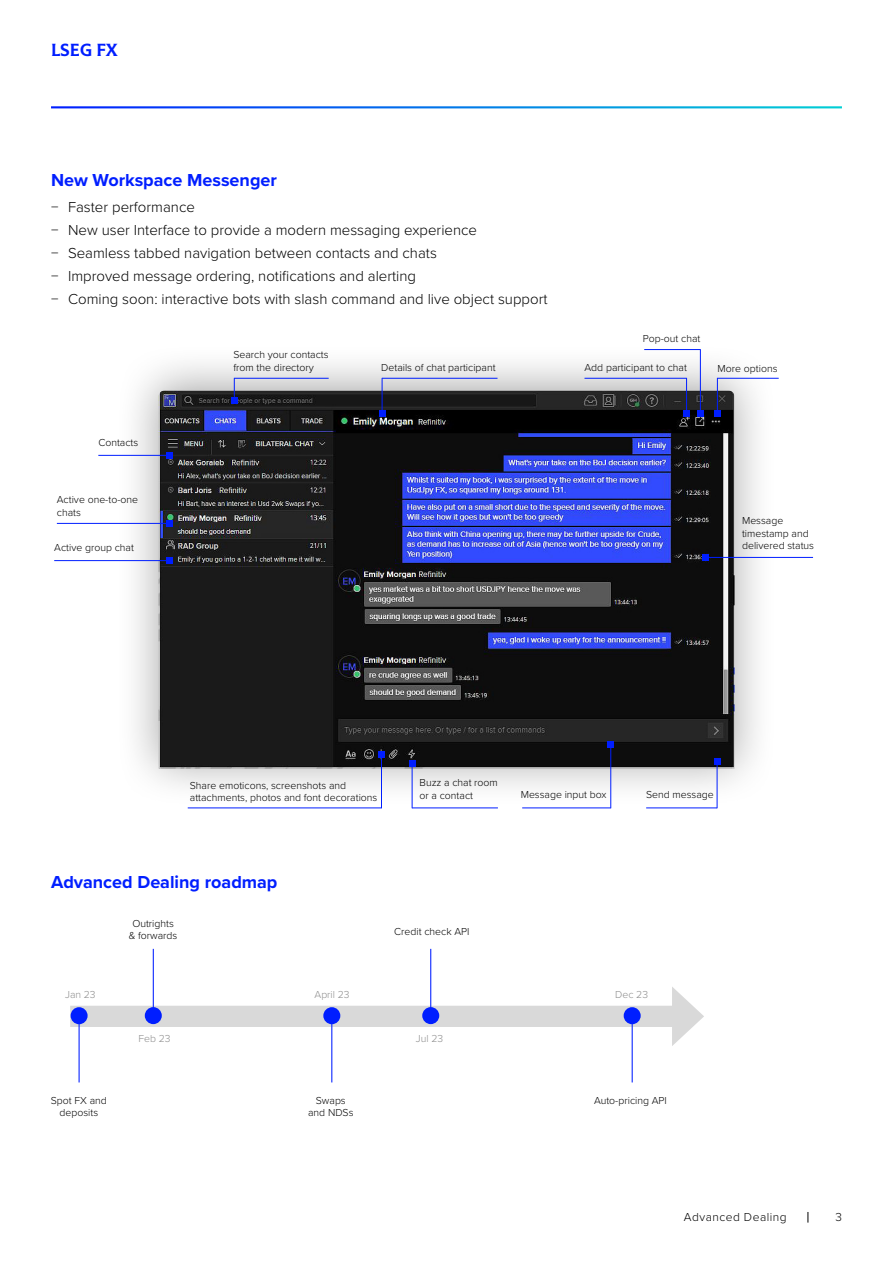
<style>
.page{position:relative;width:893px;height:1263px;background:#fff}
.page>*{position:absolute;margin:0;border:0;box-sizing:border-box;transform-origin:0 0}
.t1{font:700 18px "Proxima Nova";color:#001eff}
.t2{font:600 18px "LSEG Motto";letter-spacing:-.01em;color:#001eff}
.t3{font:300 15px/23.1px "Proxima Nova";color:#000}
.t4{font:300 12px "Proxima Nova";letter-spacing:.04em;color:#000}
.t5{font:300 10.5px/12.6px "Proxima Nova";color:#000}
.t6{font:300 10.5px "Proxima Nova";color:#8c8c8c}
</style>
<div class="page">
<div style="left:116px;top:343px;width:662px;height:464px;background:#000;opacity:.35"></div>
<img style="left:158px;top:390px;width:576px;height:379px">
<hr style="left:234px;top:378px;width:95px;height:1px;background:#001eff">
<svg style="left:231px;top:378px;width:6px;height:25px"></svg>
<hr style="left:382px;top:378px;width:115px;height:1px;background:#001eff">
<hr style="left:382px;top:378px;width:1px;height:36px;background:#001eff">
<svg style="left:379px;top:411px;width:6px;height:6px"></svg>
<hr style="left:584px;top:378px;width:102px;height:1px;background:#001eff">
<hr style="left:686px;top:378px;width:1px;height:36px;background:#001eff">
<svg style="left:684px;top:411px;width:6px;height:6px"></svg>
<hr style="left:644px;top:349px;width:56px;height:1px;background:#001eff">
<hr style="left:700px;top:349px;width:1px;height:65px;background:#001eff">
<svg style="left:697px;top:411px;width:6px;height:6px"></svg>
<hr style="left:717px;top:378px;width:62px;height:1px;background:#001eff">
<hr style="left:717px;top:378px;width:1px;height:36px;background:#001eff">
<svg style="left:714px;top:411px;width:6px;height:6px"></svg>
<hr style="left:705px;top:557px;width:108px;height:1px;background:#001eff">
<svg style="left:702px;top:554px;width:6px;height:6px"></svg>
<hr style="left:98px;top:455px;width:72px;height:1px;background:#001eff">
<svg style="left:167px;top:452px;width:6px;height:6px"></svg>
<hr style="left:57px;top:523px;width:113px;height:1px;background:#001eff">
<svg style="left:167px;top:520px;width:6px;height:6px"></svg>
<hr style="left:54px;top:560px;width:116px;height:1px;background:#001eff">
<svg style="left:167px;top:558px;width:6px;height:6px"></svg>
<hr style="left:188px;top:807px;width:193px;height:1px;background:#001eff">
<hr style="left:381px;top:754px;width:1px;height:54px;background:#001eff">
<svg style="left:378px;top:751px;width:6px;height:6px"></svg>
<hr style="left:412px;top:807px;width:86px;height:1px;background:#001eff">
<hr style="left:412px;top:764px;width:1px;height:44px;background:#001eff">
<svg style="left:409px;top:761px;width:6px;height:6px"></svg>
<hr style="left:522px;top:807px;width:89px;height:1px;background:#001eff">
<hr style="left:610px;top:744px;width:1px;height:64px;background:#001eff">
<svg style="left:608px;top:741px;width:6px;height:6px"></svg>
<hr style="left:646px;top:807px;width:71px;height:1px;background:#001eff">
<hr style="left:717px;top:761px;width:1px;height:47px;background:#001eff">
<svg style="left:714px;top:758px;width:6px;height:6px"></svg>
<div style="left:70px;top:1006px;width:614px;height:21px;background:#d9d9d9"></div>
<svg style="left:672px;top:987px;width:32px;height:59px"></svg>
<hr style="left:79px;top:1016px;width:1px;height:66px;background:#001eff">
<div style="left:71px;top:1007px;width:17px;height:17px;background:#001eff;border-radius:50%"></div>
<hr style="left:632px;top:1016px;width:1px;height:66px;background:#001eff">
<div style="left:624px;top:1007px;width:17px;height:17px;background:#001eff;border-radius:50%"></div>
<hr style="left:331px;top:1016px;width:1px;height:66px;background:#001eff">
<div style="left:323px;top:1007px;width:17px;height:17px;background:#001eff;border-radius:50%"></div>
<hr style="left:153px;top:949px;width:1px;height:66px;background:#001eff">
<div style="left:145px;top:1007px;width:17px;height:17px;background:#001eff;border-radius:50%"></div>
<hr style="left:430px;top:949px;width:1px;height:66px;background:#001eff">
<div style="left:422px;top:1007px;width:17px;height:17px;background:#001eff;border-radius:50%"></div>
<h1 class="t2" style="left:51px;top:39px;width:68px">LSEG FX</h1>
<h1 class="t1" style="left:51px;top:167px;width:227px">New Workspace Messenger</h1>
<p class="t3" style="left:51px;top:194px;width:498px">− Faster performance<br>− New user Interface to provide a modern messaging experience<br>− Seamless tabbed navigation between contacts and chats<br>− Improved message ordering, notifications and alerting<br>− Coming soon: interactive bots with slash command and live object support</p>
<p class="t5" style="left:643px;top:332px;width:59px">Pop-out chat</p>
<p class="t5" style="left:233px;top:348px;width:97px">Search your contacts from the directory</p>
<p class="t5" style="left:381px;top:361px;width:116px">Details of chat participant</p>
<p class="t5" style="left:584px;top:361px;width:104px">Add participant to chat</p>
<p class="t5" style="left:718px;top:362px;width:61px">More options</p>
<p class="t5" style="left:98px;top:435px;width:41px">Contacts</p>
<p class="t5" style="left:57px;top:493px;width:83px">Active one-to-one chats</p>
<p class="t5" style="left:54px;top:540px;width:81px">Active group chat</p>
<p class="t5" style="left:742px;top:514px;width:73px">Message timestamp and delivered status</p>
<p class="t5" style="left:190px;top:778px;width:189px">Share emoticons, screenshots and attachments, photos and font decorations</p>
<p class="t5" style="left:420px;top:776px;width:80px">Buzz a chat room or a contact</p>
<p class="t5" style="left:521px;top:788px;width:87px">Message input box</p>
<p class="t5" style="left:646px;top:788px;width:69px">Send message</p>
<h1 class="t1" style="left:51px;top:869px;width:228px">Advanced Dealing roadmap</h1>
<p class="t5" style="left:129px;top:916px;width:50px;text-align:center">Outrights &amp; forwards</p>
<p class="t5" style="left:394px;top:925px;width:77px">Credit check API</p>
<p class="t6" style="left:65px;top:986px;width:32px">Jan 23</p>
<p class="t6" style="left:315px;top:986px;width:37px">April 23</p>
<p class="t6" style="left:615px;top:986px;width:34px">Dec 23</p>
<p class="t6" style="left:138px;top:1030px;width:34px">Feb 23</p>
<p class="t6" style="left:416px;top:1030px;width:29px">Jul 23</p>
<p class="t5" style="left:51px;top:1093px;width:58px;text-align:center">Spot FX and deposits</p>
<p class="t5" style="left:308px;top:1093px;width:47px;text-align:center">Swaps and NDSs</p>
<p class="t5" style="left:594px;top:1093px;width:74px">Auto-pricing API</p>
<p class="t4" style="left:684px;top:1208px;width:104px">Advanced Dealing</p>
<p class="t4" style="left:835px;top:1208px;width:8px">3</p>
</div>
